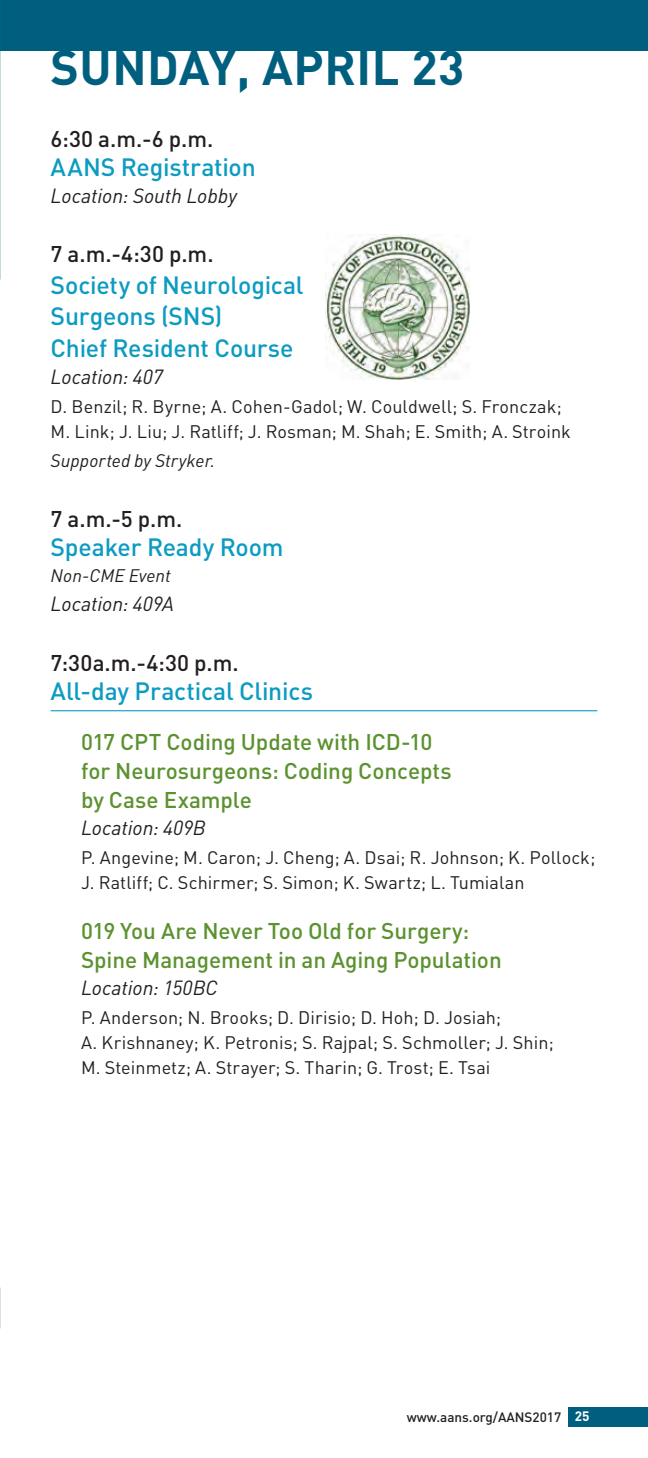
<style>
.page{position:relative;width:648px;height:1458px;background:#fff}
.page>*{position:absolute;margin:0;border:0;box-sizing:border-box;transform-origin:0 0}
.t1{font:700 48.38px "DIN";letter-spacing:.01em;color:#005f7f}
.t2{font:500 24.75px/31.5px "DIN";letter-spacing:-.01em;color:#0c9bc1}
.t3{font:500 22.5px/29.2px "DIN";letter-spacing:-.005em;color:#5b922f}
.t4{font:500 22.5px "DIN";letter-spacing:.01em;color:#231f20}
.t5{font:italic 20.25px "DIN";color:#231f20}
.t6{font:18px/24.8px "DIN";letter-spacing:.005em;color:#231f20}
.t7{font:italic 18px "DIN";letter-spacing:.005em;color:#231f20}
.t8{font:500 13.5px "DIN";color:#231f20}
.s1{font-weight:700;color:#fff}
</style>
<div class="page">
<hr style="left:51px;top:710px;width:546px;height:1px;background:#0c9bc1">
<img style="left:326px;top:235px;width:144px;height:144px">
<div style="left:0;top:0;width:648px;height:51px;background:#005f7f"></div>
<div style="left:568px;top:1407px;width:80px;height:19px;background:#005f7f"></div>
<h1 class="t1" style="left:51px;top:36px;width:415px">SUNDAY, APRIL 23</h1>
<p class="t4" style="left:51px;top:124px;width:164px">6:30 a.m.‑6 p.m.</p>
<h2 class="t2" style="left:51px;top:150px;width:207px">AANS Registration</h2>
<p class="t5" style="left:51px;top:183px;width:188px">Location: South Lobby</p>
<p class="t4" style="left:51px;top:240px;width:165px">7 a.m.‑4:30 p.m.</p>
<h2 class="t2" style="left:51px;top:268px;width:255px">Society of Neurological<br>Surgeons (SNS)<br>Chief Resident Course</h2>
<p class="t5" style="left:51px;top:364px;width:114px">Location: 407</p>
<p class="t6" style="left:51px;top:394px;width:522px">D. Benzil; R. Byrne; A. Cohen‑Gadol; W. Couldwell; S. Fronczak;<br>M. Link; J. Liu; J. Ratliff; J. Rosman; M. Shah; E. Smith; A. Stroink</p>
<p class="t7" style="left:51px;top:449px;width:166px">Supported by Stryker.</p>
<p class="t4" style="left:51px;top:504px;width:133px">7 a.m.-5 p.m.</p>
<h2 class="t2" style="left:51px;top:531px;width:234px">Speaker Ready Room</h2>
<p class="t7" style="left:51px;top:564px;width:122px">Non-CME Event</p>
<p class="t5" style="left:51px;top:591px;width:125px">Location: 409A</p>
<p class="t4" style="left:51px;top:648px;width:190px">7:30a.m.‑4:30 p.m.</p>
<h2 class="t2" style="left:51px;top:675px;width:264px">All-day Practical Clinics</h2>
<p class="t3" style="left:81px;top:726px;width:372px">017 CPT Coding Update with ICD‑10 for Neurosurgeons: Coding Concepts by Case Example</p>
<p class="t5" style="left:81px;top:815px;width:126px">Location: 409B</p>
<p class="t6" style="left:81px;top:845px;width:516px">P. Angevine; M. Caron; J. Cheng; A. Dsai; R. Johnson; K. Pollock;<br>J. Ratliff; C. Schirmer; S. Simon; K. Swartz; L. Tumialan</p>
<p class="t3" style="left:81px;top:915px;width:422px">019 You Are Never Too Old for Surgery:<br>Spine Management in an Aging Population</p>
<p class="t5" style="left:81px;top:975px;width:138px">Location: 150BC</p>
<p class="t6" style="left:81px;top:1005px;width:474px">P. Anderson; N. Brooks; D. Dirisio; D. Hoh; D. Josiah;<br>A. Krishnaney; K. Petronis; S. Rajpal; S. Schmoller; J. Shin;<br>M. Steinmetz; A. Strayer; S. Tharin; G. Trost; E. Tsai</p>
<p class="t8" style="left:407px;top:1409px;width:184px">www.aans.org/AANS2017 <span class="s1">25</span></p>
</div>
